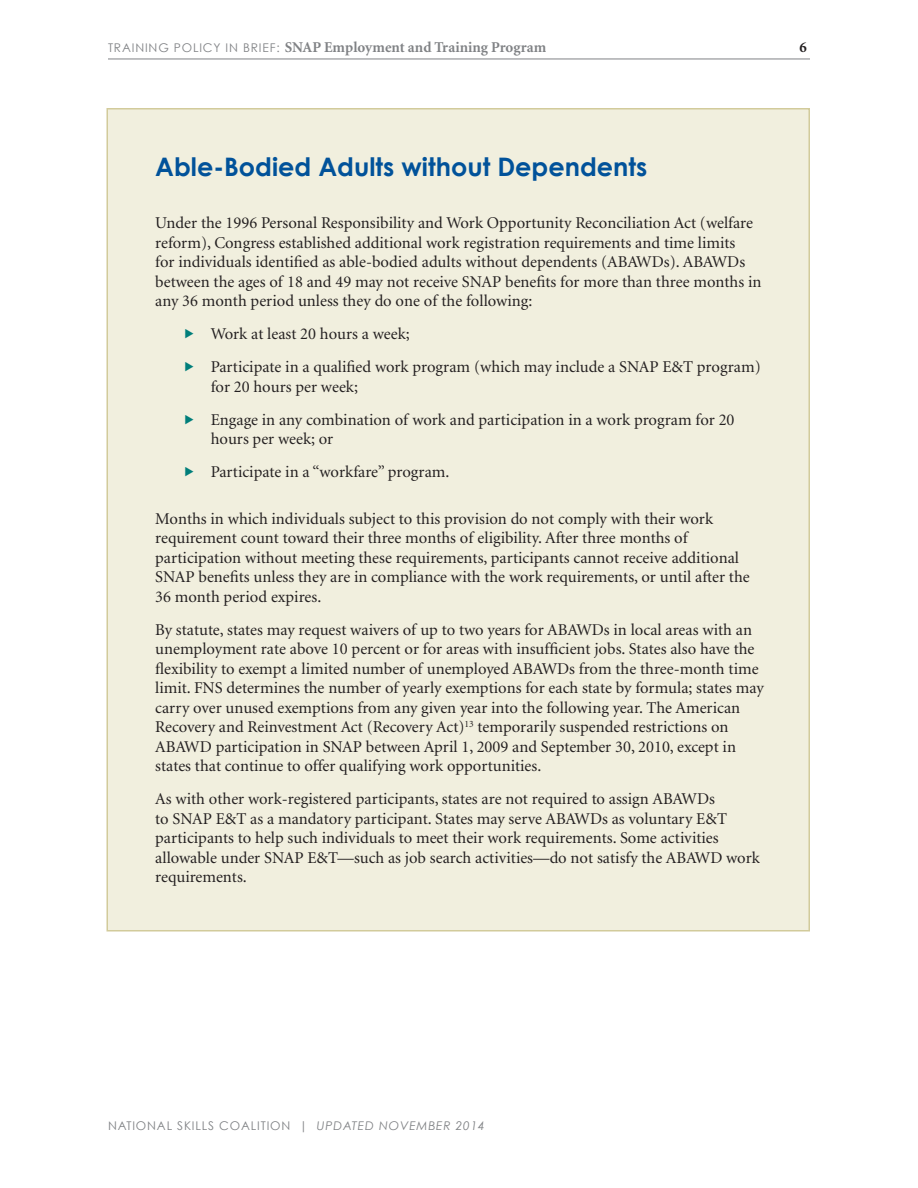
<style>
.page{position:relative;width:918px;height:1188px;background:#fff}
.page>*{position:absolute;margin:0;border:0;box-sizing:border-box;transform-origin:0 0}
.t1{font:700 25.5px "Century Gothic";color:#01529a}
.t2{font:16.5px/19.5px "Minion";color:#231f20}
.t3{font:700 15px "Minion";color:#808285}
.t4{font:700 15px "Minion";color:#231f20}
.t5{font:12px "Century Gothic";letter-spacing:.07em;color:#808285}
.s1{font-family:"Century Gothic";font-weight:400;font-size:12px}
.s2{font-style:italic}
</style>
<div class="page">
<div style="left:107px;top:109px;width:702px;height:822px;background:#f1efde"></div>
<hr style="left:108px;top:59px;width:702px;height:1px;background:#808285">
<p class="t3" style="left:108px;top:39px;width:440px"><span class="s1">TRAINING POLICY I N BRIEF:</span> SNAP Employment and Training Program</p>
<p class="t4" style="left:800px;top:39px;width:9px">6</p>
<h1 class="t1" style="left:155px;top:151px;width:494px">Able-Bodied Adults without Dependents</h1>
<p class="t2" style="left:155px;top:214px;width:608px">Under the 1996 Personal Responsibility and Work Opportunity Reconciliation Act (welfare reform), Congress established additional work registration requirements and time limits<br>for individuals identified as able-bodied adults without dependents (ABAWDs). ABAWDs between the ages of 18 and 49 may not receive SNAP benefits for more than three months in any 36 month period unless they do one of the following:</p>
<p class="t2" style="left:211px;top:318px;width:552px;line-height:33px">Work at least 20 hours a week;<br>Participate in a qualified work program (which may include a SNAP E&amp;T program)</p>
<p class="t2" style="left:211px;top:371px;width:525px;line-height:33px">for 20 hours per week;<br>Engage in any combination of work and participation in a work program for 20</p>
<p class="t2" style="left:211px;top:423px;width:240px;line-height:33px">hours per week; or<br>Participate in a “workfare” program.</p>
<p class="t2" style="left:155px;top:509px;width:596px">Months in which individuals subject to this provision do not comply with their work requirement count toward their three months of eligibility. After three months of participation without meeting these requirements, participants cannot receive additional SNAP benefits unless they are in compliance with the work requirements, or until after the 36 month period expires.</p>
<p class="t2" style="left:155px;top:620px;width:610px">By statute, states may request waivers of up to two years for ABAWDs in local areas with an unemployment rate above 10 percent or for areas with insufficient jobs. States also have the flexibility to exempt a limited number of unemployed ABAWDs from the three-month time limit. FNS determines the number of yearly exemptions for each state by formula; states may carry over unused exemptions from any given year into the following year. The American Recovery and Reinvestment Act (Recovery Act)<sup>13</sup> temporarily suspended restrictions on ABAWD participation in SNAP between April 1, 2009 and September 30, 2010, except in states that continue to offer qualifying work opportunities.</p>
<p class="t2" style="left:155px;top:790px;width:606px">As with other work-registered participants, states are not required to assign ABAWDs<br>to SNAP E&amp;T as a mandatory participant. States may serve ABAWDs as voluntary E&amp;T participants to help such individuals to meet their work requirements. Some activities allowable under SNAP E&amp;T—such as job search activities—do not satisfy the ABAWD work requirements.</p>
<p class="t5" style="left:108px;top:1118px;width:378px">NATIONAL SKILLS COALITION | <span class="s2">UPDATED NOVEMBER 2014</span></p>
</div>
